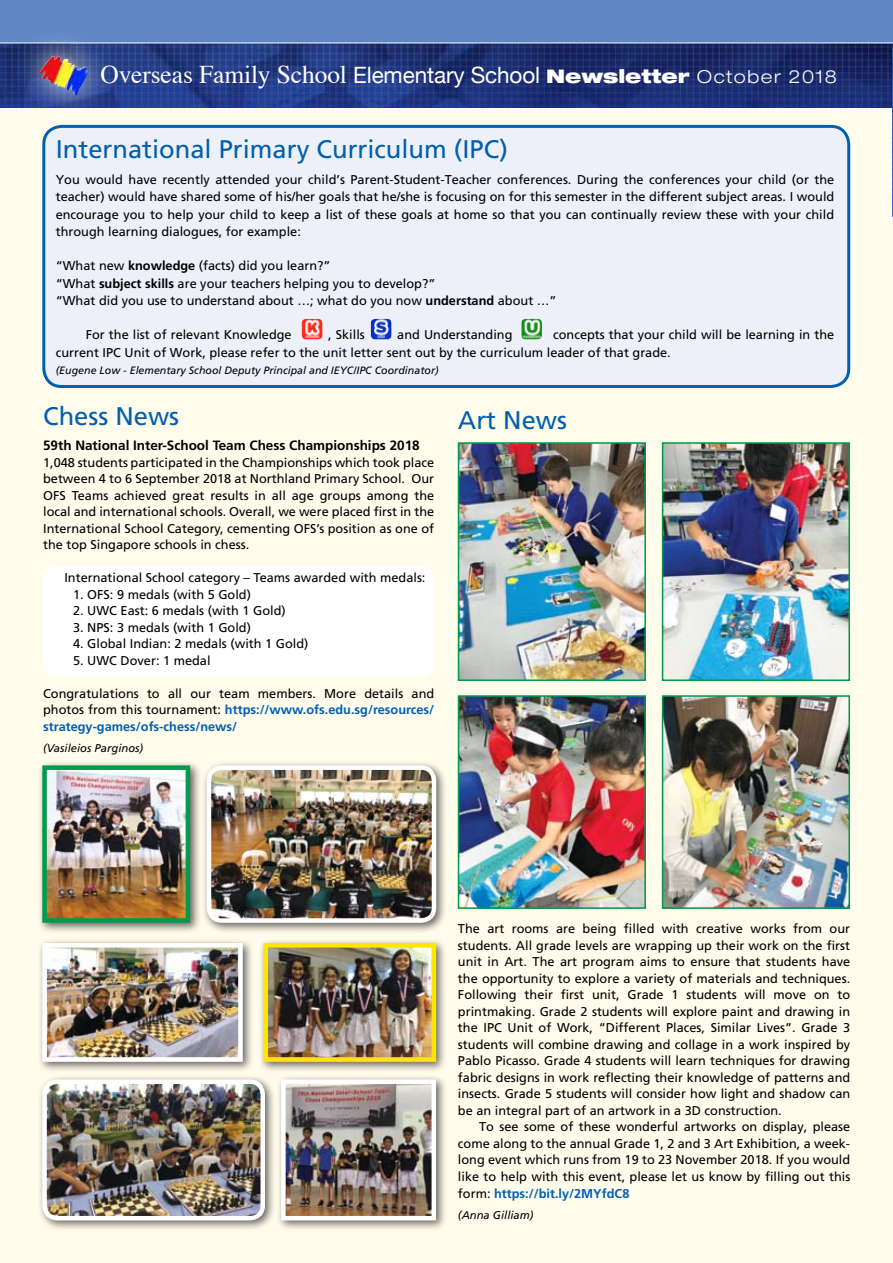
<style>
.page{position:relative;width:893px;height:1263px;background:#fff}
.page>*{position:absolute;margin:0;border:0;box-sizing:border-box;transform-origin:0 0}
.t1{font:25.5px "Times";letter-spacing:-.005em;color:#fff}
.t2{font:25.5px "Frutiger";color:#0060af}
.t3{font:700 13.5px "Frutiger";color:#000}
.t4{font:12.75px/16.5px "Frutiger";color:#000;text-align:justify}
.t5{font:italic 11.25px "Frutiger";color:#000}
.t6{font:italic 10.65px "Frutiger";color:#000}
.s1{font-family:"Helvetica Neue";font-size:22.5px}
.s2{font-family:"Helvetica Neue";font-weight:900;font-stretch:expanded;font-size:18.75px}
.s3{font-family:"Helvetica Neue";font-weight:300;font-stretch:expanded;font-size:18px}
.s4{font-weight:700}
.s5{font-weight:700;color:#0060af}
</style>
<div class="page">
<hr style="left:892px;top:1px;width:1px;height:1262px;background:#fffcec">
<div style="left:0;top:1px;width:892px;height:1262px;background:#fffcec"></div>
<img style="left:0;top:44px;width:892px;height:63px">
<div style="left:0;top:1px;width:892px;height:42px;background:#6086c4"></div>
<hr style="left:0;top:43px;width:892px;height:1px;background:#fff">
<img style="left:892px;top:44px;width:1px;height:172px">
<hr style="left:892px;top:1px;width:1px;height:42px;background:#6086c4">
<div style="left:5px;top:21px;width:106px;height:97px;background:#fff;opacity:.88"></div>
<img style="left:54px;top:55px;width:21px;height:5px">
<div style="left:44px;top:126px;width:805px;height:260px;background:#eef0f9;border-radius:18px"></div>
<div style="left:42px;top:125px;width:808px;height:263px;border:3px solid #0060af;border-radius:18px"></div>
<img style="left:302px;top:319px;width:20px;height:20px">
<img style="left:371px;top:319px;width:21px;height:20px">
<img style="left:521px;top:319px;width:21px;height:20px">
<img style="left:665px;top:698px;width:182px;height:208px">
<div style="left:662px;top:695px;width:188px;height:214px;border:2px solid #009b4e"></div>
<img style="left:461px;top:698px;width:182px;height:208px">
<div style="left:458px;top:695px;width:188px;height:214px;border:2px solid #009b4e"></div>
<img style="left:461px;top:445px;width:182px;height:233px">
<div style="left:458px;top:442px;width:188px;height:239px;border:2px solid #009b4e"></div>
<img style="left:665px;top:445px;width:182px;height:233px">
<div style="left:662px;top:442px;width:188px;height:239px;border:2px solid #009b4e"></div>
<div style="left:43px;top:566px;width:391px;height:110px;background:#fff;border-radius:13px"></div>
<div style="left:258px;top:938px;width:189px;height:135px;background:#000;opacity:.6"></div>
<img style="left:269px;top:949px;width:161px;height:107px">
<div style="left:263px;top:943px;width:173px;height:119px;border:5px solid #ffe600"></div>
<div style="left:37px;top:938px;width:217px;height:135px;background:#000;opacity:.6"></div>
<img style="left:48px;top:949px;width:189px;height:107px">
<div style="left:42px;top:943px;width:201px;height:119px;border:5px solid #fff"></div>
<div style="left:276px;top:1074px;width:171px;height:157px;background:#000;opacity:.6"></div>
<img style="left:286px;top:1084px;width:145px;height:131px">
<div style="left:281px;top:1079px;width:155px;height:141px;border:4px solid #fff"></div>
<div style="left:37px;top:1074px;width:239px;height:157px;background:#000;opacity:.6"></div>
<img style="left:45px;top:1082px;width:218px;height:136px">
<div style="left:42px;top:1079px;width:223px;height:141px;border:4px solid #fff;border-radius:13px"></div>
<div style="left:201px;top:760px;width:246px;height:174px;background:#000;opacity:.6"></div>
<img style="left:209px;top:768px;width:225px;height:152px">
<div style="left:207px;top:765px;width:229px;height:158px;border:4px solid #fff;border-radius:13px"></div>
<div style="left:37px;top:760px;width:164px;height:174px;background:#000;opacity:.6"></div>
<img style="left:47px;top:770px;width:138px;height:148px">
<div style="left:42px;top:765px;width:148px;height:158px;border:4px solid #009b4e"></div>
<h1 class="t1" style="left:100px;top:51px;width:738px">Overseas Family School <span class="s1">Elementary School</span> <span class="s2">Newsletter</span> <span class="s3">October 2018</span></h1>
<h1 class="t2" style="left:56px;top:135px;width:454px">International Primary Curriculum (IPC)</h1>
<p class="t4" style="left:56px;top:171px;width:780px;line-height:17.2px">You would have recently attended your child’s Parent-Student-Teacher conferences. During the conferences your child (or the teacher) would have shared some of his/her goals that he/she is focusing on for this semester in the different subject areas. I would encourage you to help your child to keep a list of these goals at home so that you can continually review these with your child through learning dialogues, for example:</p>
<p class="t4" style="left:56px;top:257px;width:502px;line-height:17.2px;text-align:left">“What new <span class="s4">knowledge</span> (facts) did you learn?”<br>“What <span class="s4">subject skills</span> are your teachers helping you to develop?”<br>“What did you use to understand about …; what do you now <span class="s4">understand</span> about …”</p>
<p class="t4" style="left:86px;top:327px;width:207px">For the list of relevant Knowledge</p>
<p class="t4" style="left:328px;top:327px;width:38px">, Skills</p>
<p class="t4" style="left:397px;top:327px;width:117px">and Understanding</p>
<p class="t4" style="left:56px;top:326px;width:780px;line-height:17.2px;text-indent:497px">concepts that your child will be learning in the current IPC Unit of Work, please refer to the unit letter sent out by the curriculum leader of that grade.</p>
<p class="t6" style="left:56px;top:364px;width:384px">(Eugene Low - Elementary School Deputy Principal and IEYC/IPC Coordinator)</p>
<h1 class="t2" style="left:458px;top:406px;width:111px">Art News</h1>
<h1 class="t2" style="left:43px;top:401px;width:138px">Chess News</h1>
<p class="t3" style="left:43px;top:438px;width:378px">59th National Inter-School Team Chess Championships 2018</p>
<p class="t4" style="left:43px;top:454px;width:393px">1,048 students participated in the Championships which took place between 4 to 6 September 2018 at Northland Primary School. Our OFS Teams achieved great results in all age groups among the local and international schools. Overall, we were placed first in the International School Category, cementing OFS’s position as one of the top Singapore schools in chess.</p>
<p class="t4" style="left:64px;top:570px;width:363px">International School category – Teams awarded with medals:</p>
<p class="t4" style="left:73px;top:586px;width:179px">1. OFS: 9 medals (with 5 Gold)</p>
<p class="t4" style="left:73px;top:603px;width:214px">2. UWC East: 6 medals (with 1 Gold)</p>
<p class="t4" style="left:73px;top:619px;width:179px">3. NPS: 3 medals (with 1 Gold)</p>
<p class="t4" style="left:73px;top:636px;width:237px">4. Global Indian: 2 medals (with 1 Gold)</p>
<p class="t4" style="left:73px;top:652px;width:139px">5. UWC Dover: 1 medal</p>
<p class="t4" style="left:43px;top:685px;width:393px">Congratulations to all our team members. More details and photos from this tournament: <span class="s5">https://www.ofs.edu.sg/resources/ strategy-games/ofs-chess/news/</span></p>
<p class="t5" style="left:43px;top:741px;width:102px">(Vasileios Parginos)</p>
<p class="t4" style="left:458px;top:920px;width:394px">The art rooms are being filled with creative works from our students. All grade levels are wrapping up their work on the first unit in Art. The art program aims to ensure that students have the opportunity to explore a variety of materials and techniques.<br>Following their first unit, Grade 1 students will move on to printmaking. Grade 2 students will explore paint and drawing in the IPC Unit of Work, “Different Places, Similar Lives”. Grade 3 students will combine drawing and collage in a work inspired by Pablo Picasso. Grade 4 students will learn techniques for drawing fabric designs in work reflecting their knowledge of patterns and insects. Grade 5 students will consider how light and shadow can be an integral part of an artwork in a 3D construction.</p>
<p class="t4" style="left:458px;top:1118px;width:394px;text-indent:21px">To see some of these wonderful artworks on display, please come along to the annual Grade 1, 2 and 3 Art Exhibition, a week&shy;long event which runs from 19 to 23 November 2018. If you would like to help with this event, please let us know by filling out this form: <span class="s5">https://bit.ly/2MYfdC8</span></p>
<p class="t5" style="left:458px;top:1208px;width:77px">(Anna Gilliam)</p>
</div>
